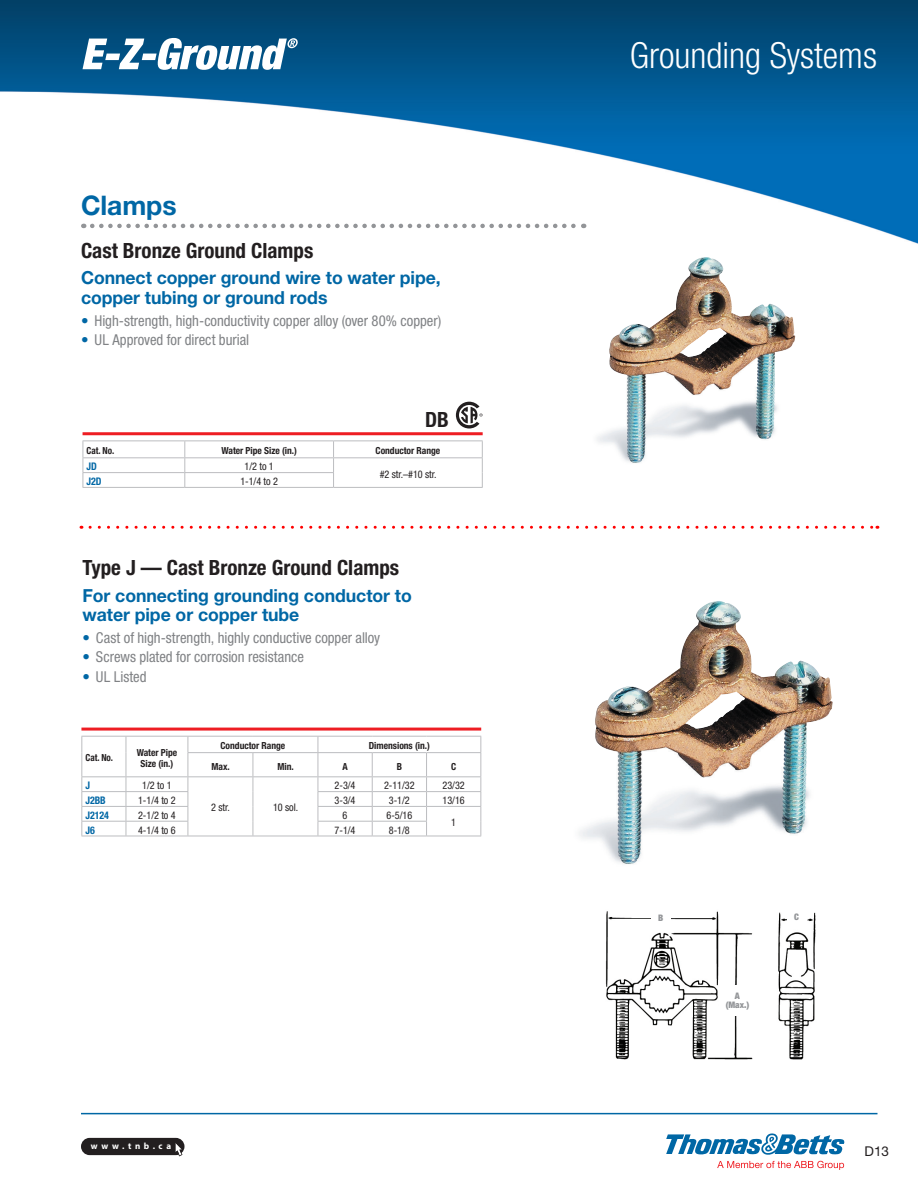
<style>
.page{position:relative;width:918px;height:1188px;background:#fff}
.page>*{position:absolute;margin:0;border:0;box-sizing:border-box;transform-origin:0 0}
.t1{font:300 condensed 36px "Helvetica Neue LT Std";color:#fff}
._18_18_Bold___L___Ru{font:700 27px "Helvetica Neue LT Std";letter-spacing:-.005em;color:#0067a5}
._14_16_bold_condense{font:700 condensed 21px "Helvetica Neue LT Std";color:#231f20}
._12_12_5_Bold___L{font:700 18px/19.5px "Helvetica Neue LT Std";letter-spacing:-.005em;color:#0067a5}
._10_11_Roman_condens{font:condensed 15px "Helvetica Neue LT Std";color:#808285}
.t2{font:13.5px "Helvetica Neue LT Std";color:#231f20}
._7_-_Texte_Center_7{font:condensed 10.5px "Helvetica Neue LT Std";letter-spacing:-.005em;color:#231f20}
._5_-_Code_bleu_Left{font:700 condensed 10.5px "Helvetica Neue LT Std";letter-spacing:-.005em;color:#0067a5;scale:.95 1}
._3_-_Titre_Center_7{font:700 condensed 9.75px "Helvetica Neue LT Std";letter-spacing:-.005em;color:#231f20}
._3_-_Titre_left{font:700 condensed 9.75px "Helvetica Neue LT Std";letter-spacing:-.005em;color:#231f20;scale:.94 1}
.t3{font:700 9px "Myriad Pro";letter-spacing:.405em;color:#fff}
.t4{font:900 condensed 9px "Helvetica Neue LT Std";color:#939598}
.s1{font-weight:700;font-stretch:normal;color:#0067a5}
</style>
<div class="page">
<img style="left:0;top:0;width:918px;height:244px">
<div style="left:81px;top:1138px;width:103px;height:17px;background:#231f20;border-radius:9px"></div>
<svg style="left:175px;top:1143px;width:8px;height:13px"></svg>
<hr style="left:81px;top:1113px;width:797px;height:1px;background:#0067a5">
<svg style="left:83px;top:38px;width:215px;height:32px"></svg>
<svg style="left:717px;top:1161px;width:127px;height:9px"></svg>
<svg style="left:666px;top:1133px;width:178px;height:22px"></svg>
<svg style="left:92px;top:224px;width:492px;height:4px"></svg>
<hr style="left:83px;top:432px;width:400px;height:3px;background:#ee1d23">
<svg style="left:456px;top:402px;width:27px;height:26px"></svg>
<hr style="left:83px;top:440px;width:102px;height:1px;background:#bcbdc0">
<hr style="left:185px;top:440px;width:149px;height:1px;background:#bcbdc0">
<hr style="left:334px;top:440px;width:149px;height:1px;background:#bcbdc0">
<hr style="left:334px;top:487px;width:149px;height:1px;background:#bcbdc0">
<svg style="left:83px;top:441px;width:400px;height:46px"></svg>
<hr style="left:83px;top:487px;width:102px;height:1px;background:#bcbdc0">
<hr style="left:185px;top:487px;width:149px;height:1px;background:#bcbdc0">
<svg style="left:90px;top:526px;width:788px;height:3px"></svg>
<hr style="left:81px;top:728px;width:400px;height:3px;background:#ee1d23">
<hr style="left:188px;top:836px;width:65px;height:1px;background:#bcbdc0">
<hr style="left:253px;top:836px;width:65px;height:1px;background:#bcbdc0">
<hr style="left:427px;top:836px;width:54px;height:1px;background:#bcbdc0">
<hr style="left:81px;top:836px;width:45px;height:1px;background:#bcbdc0">
<hr style="left:126px;top:836px;width:62px;height:1px;background:#bcbdc0">
<svg style="left:81px;top:736px;width:400px;height:100px"></svg>
<hr style="left:318px;top:836px;width:54px;height:1px;background:#bcbdc0">
<hr style="left:372px;top:836px;width:55px;height:1px;background:#bcbdc0">
<img style="left:597px;top:257px;width:198px;height:206px">
<img style="left:579px;top:601px;width:254px;height:263px">
<img style="left:605px;top:911px;width:211px;height:149px">
<div style="left:787px;top:909px;width:20px;height:15px;background:#fff"></div>
<div style="left:651px;top:910px;width:20px;height:16px;background:#fff"></div>
<div style="left:720px;top:985px;width:35px;height:30px;background:#fff"></div>
<p class="_18_18_Bold___L___Ru" style="left:81px;top:189px;width:97px">Clamps</p>
<p class="_14_16_bold_condense" style="left:81px;top:238px;width:234px">Cast Bronze Ground Clamps</p>
<p class="_12_12_5_Bold___L" style="left:81px;top:268px;width:361px">Connect copper ground wire to water pipe, copper tubing or ground rods</p>
<p class="_10_11_Roman_condens" style="left:81px;top:312px;width:362px"><span class="s1">•</span> High-strength, high-conductivity copper alloy (over 80% copper)</p>
<p class="_10_11_Roman_condens" style="left:81px;top:331px;width:170px"><span class="s1">•</span> UL Approved for direct burial</p>
<p class="_14_16_bold_condense" style="left:425px;top:407px;width:25px">DB</p>
<p class="_3_-_Titre_left" style="left:87px;top:445px;width:31px">Cat. No.</p>
<p class="_3_-_Titre_Center_7" style="left:221px;top:445px;width:77px">Water Pipe Size (in.)</p>
<p class="_3_-_Titre_Center_7" style="left:376px;top:445px;width:66px">Conductor Range</p>
<p class="_5_-_Code_bleu_Left" style="left:87px;top:460px;width:12px">JD</p>
<p class="_7_-_Texte_Center_7" style="left:245px;top:460px;width:31px">1/2 to 1</p>
<p class="_7_-_Texte_Center_7" style="left:380px;top:468px;width:58px">#2 str.–#10 str.</p>
<p class="_5_-_Code_bleu_Left" style="left:87px;top:475px;width:17px">J2D</p>
<p class="_7_-_Texte_Center_7" style="left:240px;top:475px;width:39px">1-1/4 to 2</p>
<p class="_14_16_bold_condense" style="left:82px;top:555px;width:318px">Type J — Cast Bronze Ground Clamps</p>
<p class="_12_12_5_Bold___L" style="left:82px;top:585px;width:331px">For connecting grounding conductor to water pipe or copper tube</p>
<p class="_10_11_Roman_condens" style="left:82px;top:629px;width:299px"><span class="s1">•</span> Cast of high-strength, highly conductive copper alloy</p>
<p class="_10_11_Roman_condens" style="left:82px;top:648px;width:223px"><span class="s1">•</span> Screws plated for corrosion resistance</p>
<p class="_10_11_Roman_condens" style="left:82px;top:668px;width:66px"><span class="s1">•</span> UL Listed</p>
<p class="_3_-_Titre_left" style="left:85px;top:752px;width:31px">Cat. No.</p>
<p class="_3_-_Titre_Center_7" style="left:137px;top:747px;width:42px">Water Pipe</p>
<p class="_3_-_Titre_Center_7" style="left:141px;top:757px;width:34px">Size (in.)</p>
<p class="_5_-_Code_bleu_Left" style="left:85px;top:779px;width:6px">J</p>
<p class="_7_-_Texte_Center_7" style="left:142px;top:780px;width:31px">1/2 to 1</p>
<p class="_3_-_Titre_Center_7" style="left:221px;top:740px;width:66px">Conductor Range</p>
<p class="_3_-_Titre_Center_7" style="left:369px;top:740px;width:63px">Dimensions (in.)</p>
<p class="_3_-_Titre_Center_7" style="left:211px;top:760px;width:20px">Max.</p>
<p class="_3_-_Titre_Center_7" style="left:277px;top:760px;width:18px">Min.</p>
<p class="_3_-_Titre_Center_7" style="left:342px;top:760px;width:7px">A</p>
<p class="_3_-_Titre_Center_7" style="left:397px;top:760px;width:7px">B</p>
<p class="_3_-_Titre_Center_7" style="left:451px;top:760px;width:7px">C</p>
<p class="_7_-_Texte_Center_7" style="left:335px;top:780px;width:22px">2-3/4</p>
<p class="_7_-_Texte_Center_7" style="left:384px;top:780px;width:32px">2-11/32</p>
<p class="_7_-_Texte_Center_7" style="left:443px;top:780px;width:24px">23/32</p>
<p class="_5_-_Code_bleu_Left" style="left:85px;top:794px;width:23px">J2BB</p>
<p class="_7_-_Texte_Center_7" style="left:138px;top:794px;width:39px">1-1/4 to 2</p>
<p class="_7_-_Texte_Center_7" style="left:335px;top:794px;width:22px">3-3/4</p>
<p class="_7_-_Texte_Center_7" style="left:389px;top:794px;width:22px">3-1/2</p>
<p class="_7_-_Texte_Center_7" style="left:443px;top:794px;width:24px">13/16</p>
<p class="_5_-_Code_bleu_Left" style="left:85px;top:809px;width:26px">J2124</p>
<p class="_7_-_Texte_Center_7" style="left:138px;top:809px;width:39px">2-1/2 to 4</p>
<p class="_7_-_Texte_Center_7" style="left:343px;top:809px;width:6px">6</p>
<p class="_7_-_Texte_Center_7" style="left:387px;top:809px;width:27px">6-5/16</p>
<p class="_7_-_Texte_Center_7" style="left:451px;top:816px;width:6px">1</p>
<p class="_5_-_Code_bleu_Left" style="left:85px;top:824px;width:11px">J6</p>
<p class="_7_-_Texte_Center_7" style="left:138px;top:824px;width:39px">4-1/4 to 6</p>
<p class="_7_-_Texte_Center_7" style="left:335px;top:824px;width:22px">7-1/4</p>
<p class="_7_-_Texte_Center_7" style="left:389px;top:824px;width:22px">8-1/8</p>
<p class="_7_-_Texte_Center_7" style="left:211px;top:802px;width:20px">2 str.</p>
<p class="_7_-_Texte_Center_7" style="left:273px;top:802px;width:27px">10 sol.</p>
<p class="t3" style="left:91px;top:1140px;width:82px">www.tnb.ca</p>
<h1 class="t1" style="left:630px;top:34px;width:249px">Grounding Systems</h1>
<p class="t4" style="left:658px;top:912px;width:7px">B</p>
<p class="t4" style="left:794px;top:911px;width:6px">C</p>
<p class="t4" style="left:735px;top:990px;width:7px">A</p>
<p class="t4" style="left:726px;top:999px;width:25px">(Max.)</p>
<p class="t2" style="left:865px;top:1144px;width:26px">D13</p>
</div>
